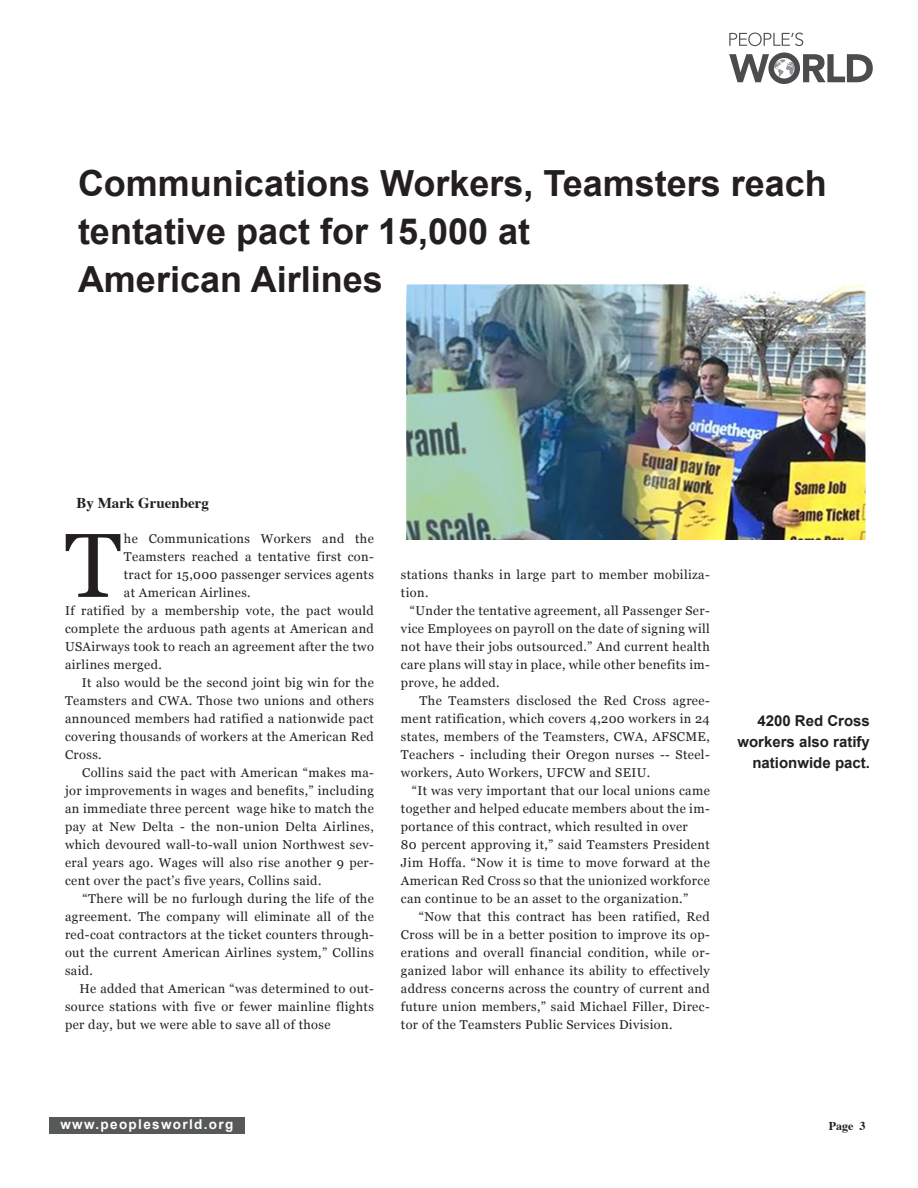
<style>
.page{position:relative;width:918px;height:1188px;background:#fff}
.page>*{position:absolute;margin:0;border:0;box-sizing:border-box;transform-origin:0 0}
.caps_paragraph{font:90.75px "Georgia";color:#231f20}
.title_arial-medium{font:700 36px/48px "Arial";color:#231f20}
.quote_flush_right{font:700 15px/21px "Arial";color:#231f20;text-align:right}
.by_line{font:700 15px "Times";color:#231f20}
.t1{font:700 13.5px "Arial";letter-spacing:.1em;color:#fff}
.body-text{font:12.75px/18px "Georgia";letter-spacing:.03em;color:#231f20;text-align:justify}
.caps_paragraph-2{font:12.75px/18px "Georgia";letter-spacing:.03em;color:#231f20;text-align:justify}
.by_line-2{font:700 12px "Times";color:#231f20}
</style>
<div class="page">
<div style="left:49px;top:1118px;width:196px;height:16px;background:#57585a"></div>
<svg style="left:729px;top:33px;width:74px;height:13px"></svg>
<svg style="left:729px;top:52px;width:144px;height:32px"></svg>
<img style="left:406px;top:284px;width:459px;height:256px">
<p class="title_arial-medium" style="left:78px;top:160px;width:750px">Communications Workers, Teamsters reach tentative pact for 15,000 at</p>
<p class="title_arial-medium" style="left:78px;top:256px;width:306px">American Airlines</p>
<p class="by_line" style="left:76px;top:489px;width:134px">By Mark Gruenberg</p>
<p class="caps_paragraph" style="left:65px;top:511px;width:58px">T</p>
<p class="caps_paragraph-2" style="left:124px;top:530px;width:252px">he Communications Workers and the Teamsters reached a tentative first con&shy;tract for 15,000 passenger services agents at American Airlines.</p>
<p class="body-text" style="left:65px;top:602px;width:310px">If ratified by a membership vote, the pact would complete the arduous path agents at American and USAirways took to reach an agreement after the two airlines merged.</p>
<p class="body-text" style="left:65px;top:674px;width:310px;text-indent:17px">It also would be the second joint big win for the Teamsters and CWA. Those two unions and others announced members had ratified a nationwide pact covering thousands of workers at the American Red Cross.</p>
<p class="body-text" style="left:65px;top:764px;width:310px;text-indent:17px">Collins said the pact with American “makes ma&shy;jor improvements in wages and benefits,” including an immediate three percent wage hike to match the pay at New Delta - the non-union Delta Airlines, which devoured wall-to-wall union Northwest sev&shy;eral years ago. Wages will also rise another 9 per&shy;cent over the pact’s five years, Collins said.</p>
<p class="body-text" style="left:65px;top:890px;width:310px;text-indent:18px">“There will be no furlough during the life of the agreement. The company will eliminate all of the red-coat contractors at the ticket counters through&shy;out the current American Airlines system,” Collins said.</p>
<p class="body-text" style="left:65px;top:980px;width:310px;text-indent:14px">He added that American “was determined to out&shy;source stations with five or fewer mainline flights per day, but we were able to save all of those</p>
<p class="body-text" style="left:401px;top:566px;width:310px">stations thanks in large part to member mobiliza&shy;tion.</p>
<p class="body-text" style="left:401px;top:602px;width:310px;text-indent:9px">“Under the tentative agreement, all Passenger Ser&shy;vice Employees on payroll on the date of signing will not have their jobs outsourced.” And current health care plans will stay in place, while other benefits im&shy;prove, he added.</p>
<p class="body-text" style="left:401px;top:692px;width:310px;text-indent:19px">The Teamsters disclosed the Red Cross agree&shy;ment ratification, which covers 4,200 workers in 24 states, members of the Teamsters, CWA, AFSCME, Teachers - including their Oregon nurses -- Steel&shy;workers, Auto Workers, UFCW and SEIU.</p>
<p class="body-text" style="left:401px;top:782px;width:310px;text-indent:11px">“It was very important that our local unions came together and helped educate members about the im&shy;portance of this contract, which resulted in over</p>
<p class="body-text" style="left:401px;top:836px;width:310px">80 percent approving it,” said Teamsters President Jim Hoffa. “Now it is time to move forward at the American Red Cross so that the unionized workforce can continue to be an asset to the organization.”</p>
<p class="body-text" style="left:401px;top:908px;width:310px;text-indent:18px">“Now that this contract has been ratified, Red Cross will be in a better position to improve its op&shy;erations and overall financial condition, while or&shy;ganized labor will enhance its ability to effectively address concerns across the country of current and future union members,” said Michael Filler, Direc&shy;tor of the Teamsters Public Services Division.</p>
<p class="quote_flush_right" style="left:737px;top:711px;width:134px">4200 Red Cross workers also ratify nationwide pact.</p>
<p class="t1" style="left:60px;top:1116px;width:174px">www.peoplesworld.org</p>
<p class="by_line-2" style="left:829px;top:1114px;width:38px">Page 3</p>
</div>
